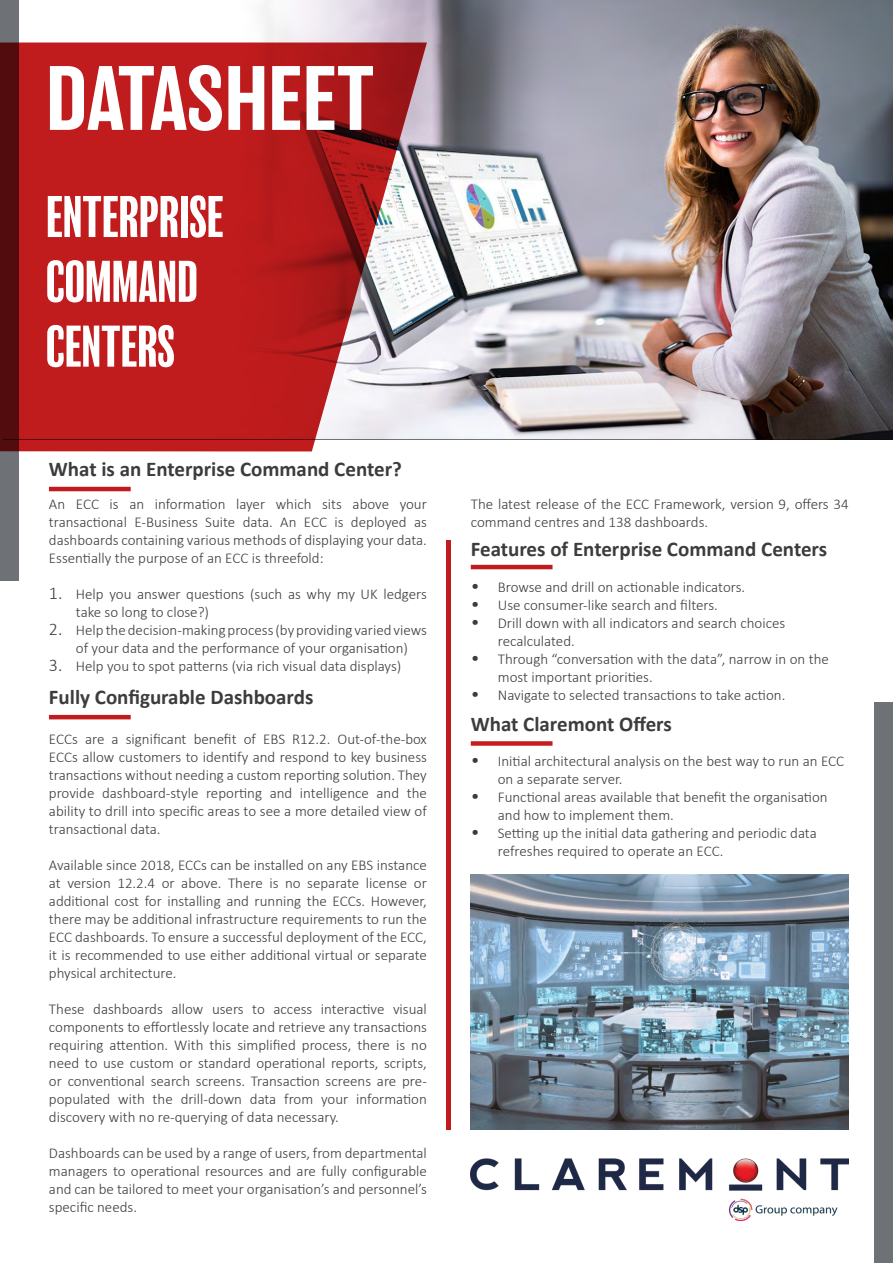
<style>
.page{position:relative;width:893px;height:1263px;background:#fff}
.page>*{position:absolute;margin:0;border:0;box-sizing:border-box;transform-origin:0 0}
.t1{font:500 84px "Balboa";letter-spacing:-.005em;color:#fcfeff}
.t2{font:condensed 54px/64.8px "Balboa";color:#fff}
.t3{font:700 21px "Calibri";color:#3c3c3b}
.t4{font:300 15px/18px "Calibri";color:#3c3c3b}
.s1{color:#fff}
.s2{font-size:18px}
</style>
<div class="page">
<img style="left:19px;top:0;width:874px;height:439px">
<div style="left:874px;top:702px;width:19px;height:561px;background:#6e7277"></div>
<div style="left:446px;top:540px;width:5px;height:589px;background:#c01c1d"></div>
<div style="left:0;top:0;width:19px;height:580px;background:#6e7277"></div>
<img style="left:471px;top:1159px;width:378px;height:61px">
<hr style="left:49px;top:487px;width:82px;height:4px;background:#c01c1d">
<img style="left:471px;top:874px;width:378px;height:255px">
<hr style="left:49px;top:715px;width:82px;height:4px;background:#c01c1d">
<hr style="left:471px;top:565px;width:81px;height:4px;background:#c01c1d">
<div style="left:471px;top:741px;width:81px;height:5px;background:#c61c1d"></div>
<svg style="left:0;top:43px;width:427px;height:408px;background:#b83335"></svg>
<h1 class="t1" style="left:46px;top:52px;width:330px"><span class="s1">DATA</span>SHEET</h1>
<h2 class="t2" style="left:46px;top:186px;width:179px">ENTERPRISE<br>COMMAND<br>CENTERS</h2>
<h3 class="t3" style="left:49px;top:454px;width:354px">What is an Enterprise Command Center?</h3>
<p class="t4" style="left:49px;top:495px;width:379px;text-align:justify">An ECC is an information layer which sits above your transactional E-Business Suite data. An ECC is deployed as dashboards containing various methods of displaying your data.<br>Essentially the purpose of an ECC is threefold:</p>
<p class="t4" style="left:76px;top:585px;width:352px;text-indent:-27px"><span class="s2">1.</span> Help you answer questions (such as why my UK ledgers take so long to close?)</p>
<p class="t4" style="left:49px;top:621px;width:379px;text-align:center"><span class="s2">2.</span> Help the decision-making process (by providing varied views of your data and the performance of your organisation)</p>
<p class="t4" style="left:49px;top:657px;width:354px"><span class="s2">3.</span> Help you to spot patterns (via rich visual data displays)</p>
<h3 class="t3" style="left:49px;top:682px;width:266px">Fully Configurable Dashboards</h3>
<p class="t4" style="left:49px;top:730px;width:379px;text-align:justify">ECCs are a significant benefit of EBS R12.2. Out-of-the-box ECCs allow customers to identify and respond to key business transactions without needing a custom reporting solution. They provide dashboard-style reporting and intelligence and the ability to drill into specific areas to see a more detailed view of transactional data.</p>
<p class="t4" style="left:49px;top:856px;width:379px;text-align:justify">Available since 2018, ECCs can be installed on any EBS instance at version 12.2.4 or above. There is no separate license or additional cost for installing and running the ECCs. However, there may be additional infrastructure requirements to run the ECC dashboards. To ensure a successful deployment of the ECC, it is recommended to use either additional virtual or separate physical architecture.</p>
<p class="t4" style="left:49px;top:1000px;width:379px;text-align:justify">These dashboards allow users to access interactive visual components to effortlessly locate and retrieve any transactions requiring attention. With this simplified process, there is no need to use custom or standard operational reports, scripts, or conventional search screens. Transaction screens are pre&shy;populated with the drill-down data from your information discovery with no re-querying of data necessary.</p>
<p class="t4" style="left:49px;top:1144px;width:379px;text-align:justify">Dashboards can be used by a range of users, from departmental managers to operational resources and are fully configurable and can be tailored to meet your organisation’s and personnel’s specific needs.</p>
<p class="t4" style="left:471px;top:494px;width:379px">The latest release of the ECC Framework, version 9, offers 34 command centres and 138 dashboards.</p>
<h3 class="t3" style="left:471px;top:534px;width:358px">Features of Enterprise Command Centers</h3>
<p class="t4" style="left:471px;top:578px;width:276px"><span class="s2">•</span> Browse and drill on actionable indicators.</p>
<p class="t4" style="left:471px;top:596px;width:249px"><span class="s2">•</span> Use consumer-like search and filters.</p>
<p class="t4" style="left:498px;top:614px;width:289px;text-indent:-27px"><span class="s2">•</span> Drill down with all indicators and search choices recalculated.</p>
<p class="t4" style="left:498px;top:650px;width:333px;text-indent:-27px"><span class="s2">•</span> Through “conversation with the data”, narrow in on the most important priorities.</p>
<p class="t4" style="left:471px;top:686px;width:316px"><span class="s2">•</span> Navigate to selected transactions to take action.</p>
<h3 class="t3" style="left:471px;top:709px;width:203px">What Claremont Offers</h3>
<p class="t4" style="left:498px;top:752px;width:348px;text-indent:-27px"><span class="s2">•</span> Initial architectural analysis on the best way to run an ECC on a separate server.</p>
<p class="t4" style="left:498px;top:788px;width:331px;text-indent:-27px"><span class="s2">•</span> Functional areas available that benefit the organisation and how to implement them.</p>
<p class="t4" style="left:498px;top:824px;width:320px;text-indent:-27px"><span class="s2">•</span> Setting up the initial data gathering and periodic data refreshes required to operate an ECC.</p>
</div>
